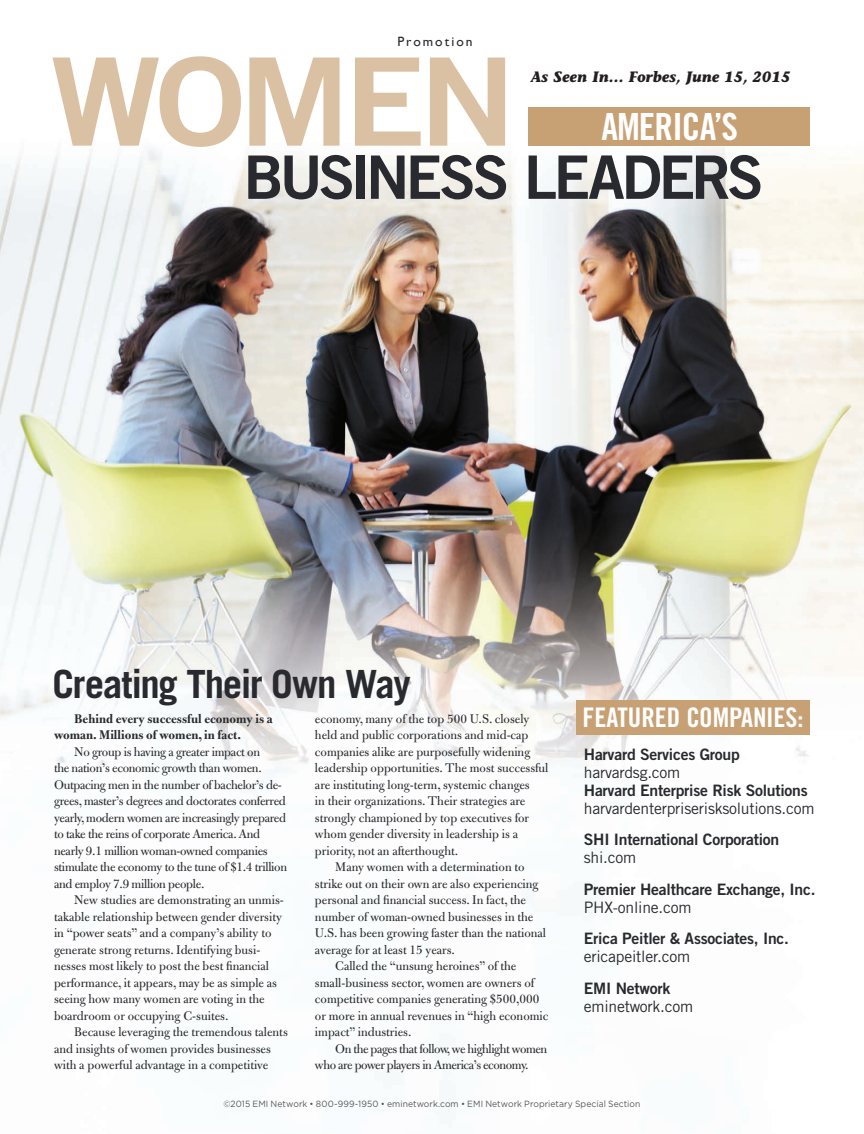
<style>
.page{position:relative;width:864px;height:1134px;background:#fff}
.page>*{position:absolute;margin:0;border:0;box-sizing:border-box;transform-origin:0 0}
.t1{font:122.1px "Trade Gothic LT Std Bd 2";letter-spacing:-.05em;color:#dbc1a3;scale:1.1 1}
.t2{font:60px "Trade Gothic LT Std Bd 2";letter-spacing:-.065em;color:#292a2f}
.t3{font:700 38.85px "Trade Gothic LT Std";letter-spacing:-.035em;color:#292a2f}
.t4{font:37.5px "Trade Gothic LT Std Bd Cn 20";letter-spacing:-.025em;color:#fff}
.t5{font:27px "Trade Gothic LT Std Bd Cn 20";color:#fff}
.t6{font:15.75px "Trade Gothic LT Std Bd 2";letter-spacing:-.015em;color:#292a2f}
.t7{font:15.75px "Trade Gothic LT Std";letter-spacing:-.015em;color:#292a2f}
.t8{font:italic 700 15px "Stone Informal Std";color:#231f20}
.t9{font:13.5px/16.5px "Bulmer MT Std";color:#292a2f}
.t10{font:13.5px/16.5px "Bulmer MT Std";letter-spacing:-.02em;color:#292a2f}
.t11{font:13.5px "Bulmer MT Std";letter-spacing:-.03em;color:#292a2f}
.t12{font:700 13.5px/16.5px "Bulmer MT Std";color:#292a2f}
.t13{font:13.5px "Gill Sans";letter-spacing:.15em;color:#292a2f}
.t14{font:9px "Gotham";letter-spacing:.01em;color:#57585a;scale:.95 1}
</style>
<div class="page">
<img style="left:0;top:146px;width:864px;height:626px">
<div style="left:576px;top:700px;width:234px;height:35px;background:#c7a074"></div>
<div style="left:528px;top:108px;width:282px;height:38px;background:#c7a074"></div>
<p class="t13" style="left:397px;top:34px;width:77px">Promotion</p>
<h1 class="t1" style="left:50px;top:26px;width:425px">WOMEN</h1>
<p class="t8" style="left:531px;top:68px;width:261px">As Seen In… Forbes, June 15, 2015</p>
<h3 class="t4" style="left:601px;top:104px;width:138px">AMERICA’S</h3>
<h2 class="t2" style="left:244px;top:140px;width:521px">BUSINESS LEADERS</h2>
<h3 class="t3" style="left:52px;top:660px;width:360px">Creating Their Own Way</h3>
<p class="t12" style="left:54px;top:711px;width:220px;text-indent:20px">Behind every successful economy is a woman. Millions of women, in fact.</p>
<p class="t10" style="left:54px;top:744px;width:235px;text-indent:20px">No group is having a greater impact on<br>the nation’s economic growth than women.<br>Outpacing men in the number of bachelor’s de&shy;grees, master’s degrees and doctorates conferred yearly, modern women are increasingly prepared to take the reins of corporate America. And nearly 9.1 million woman-owned companies stimulate the economy to the tune of $1.4 trillion and employ 7.9 million people.</p>
<p class="t9" style="left:54px;top:892px;width:231px;text-indent:20px">New studies are demonstrating an unmis&shy;takable relationship between gender diversity in “power seats” and a company’s ability to generate strong returns. Identifying busi&shy;nesses most likely to post the best financial performance, it appears, may be as simple as seeing how many women are voting in the boardroom or occupying C-suites.</p>
<p class="t9" style="left:54px;top:1024px;width:235px;text-indent:20px">Because leveraging the tremendous talents and insights of women provides businesses with a powerful advantage in a competitive</p>
<p class="t9" style="left:315px;top:710px;width:216px">economy, many of the top 500 U.S. closely</p>
<p class="t9" style="left:315px;top:727px;width:215px">held and public corporations and mid-cap</p>
<p class="t9" style="left:315px;top:743px;width:217px">companies alike are purposefully widening</p>
<p class="t9" style="left:315px;top:760px;width:235px">leadership opportunities. The most successful</p>
<p class="t9" style="left:315px;top:776px;width:216px">are instituting long-term, systemic changes</p>
<p class="t9" style="left:315px;top:793px;width:212px">in their organizations. Their strategies are</p>
<p class="t9" style="left:315px;top:809px;width:216px">strongly championed by top executives for</p>
<p class="t9" style="left:315px;top:826px;width:205px">whom gender diversity in leadership is a</p>
<p class="t9" style="left:315px;top:842px;width:145px">priority, not an afterthought.</p>
<p class="t9" style="left:335px;top:859px;width:191px">Many women with a determination to</p>
<p class="t9" style="left:315px;top:875px;width:225px">strike out on their own are also experiencing</p>
<p class="t9" style="left:315px;top:892px;width:213px">personal and financial success. In fact, the</p>
<p class="t9" style="left:315px;top:908px;width:220px">number of woman-owned businesses in the</p>
<p class="t9" style="left:315px;top:925px;width:233px">U.S. has been growing faster than the national</p>
<p class="t9" style="left:315px;top:941px;width:142px">average for at least 15 years.</p>
<p class="t9" style="left:335px;top:958px;width:183px">Called the “unsung heroines” of the</p>
<p class="t9" style="left:315px;top:974px;width:221px">small-business sector, women are owners of</p>
<p class="t9" style="left:315px;top:991px;width:226px">competitive companies generating $500,000</p>
<p class="t9" style="left:315px;top:1007px;width:235px">or more in annual revenues in “high economic</p>
<p class="t9" style="left:315px;top:1024px;width:98px">impact” industries.</p>
<p class="t11" style="left:335px;top:1041px;width:214px">On the pages that follow, we highlight women</p>
<p class="t11" style="left:315px;top:1058px;width:215px">who are power players in America’s economy.</p>
<h3 class="t5" style="left:582px;top:701px;width:223px">FEATURED COMPANIES:</h3>
<p class="t6" style="left:584px;top:744px;width:158px">Harvard Services Group</p>
<p class="t7" style="left:584px;top:763px;width:98px">harvardsg.com</p>
<p class="t6" style="left:584px;top:780px;width:225px">Harvard Enterprise Risk Solutions</p>
<p class="t7" style="left:584px;top:799px;width:232px">harvardenterpriserisksolutions.com</p>
<p class="t6" style="left:584px;top:830px;width:197px">SHI International Corporation</p>
<p class="t7" style="left:584px;top:848px;width:54px">shi.com</p>
<p class="t6" style="left:584px;top:879px;width:233px">Premier Healthcare Exchange, Inc.</p>
<p class="t7" style="left:584px;top:898px;width:109px">PHX-online.com</p>
<p class="t6" style="left:584px;top:929px;width:207px">Erica Peitler &amp; Associates, Inc.</p>
<p class="t7" style="left:584px;top:947px;width:108px">ericapeitler.com</p>
<p class="t6" style="left:584px;top:978px;width:88px">EMI Network</p>
<p class="t7" style="left:584px;top:997px;width:111px">eminetwork.com</p>
<p class="t14" style="left:224px;top:1098px;width:440px">©2015 EMI Network • 800-999-1950 • eminetwork.com • EMI Network Proprietary Special Section</p>
<p class="t14" style="left:314px;top:1098px;width:249px">©2015 EMI Network • 800-999-1950 • eminetwork.com</p>
</div>
